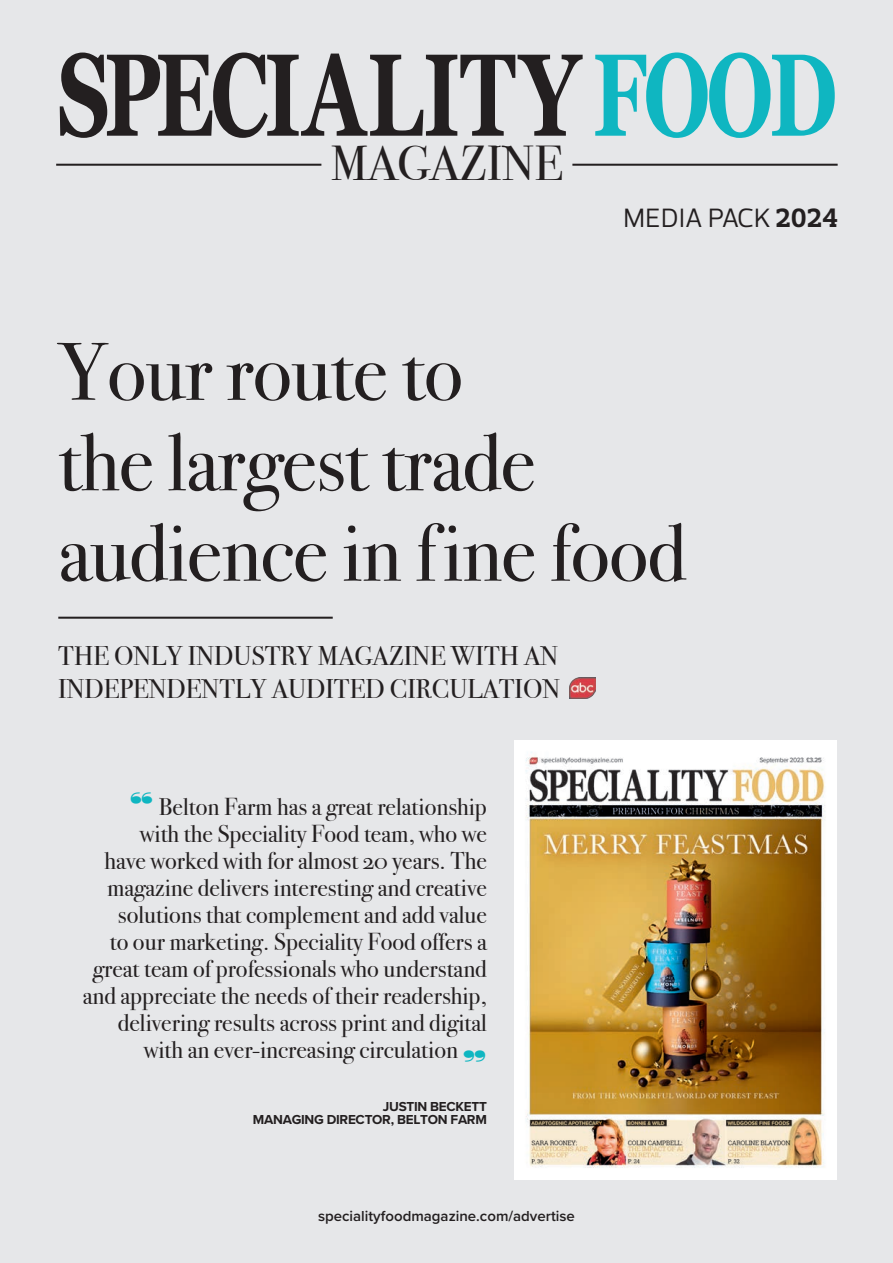
<style>
.page{position:relative;width:893px;height:1263px;background:#e6e7e9}
.page>*{position:absolute;margin:0;border:0;box-sizing:border-box;transform-origin:0 0}
.t1{font:700 116.85px "Georgia";letter-spacing:-.05em;color:#231f20;scale:.7 1}
.SF_BODY_COPY{font:81.75px/90.4px "Bodoni Svty Two OSITCTT";letter-spacing:-.01em;color:#231f20}
.t2{font:48.9px "Bodoni Svty Two OSITCTT";color:#231f20}
.SF_BODY_COPY-2{font:700 expanded 43.05px "Bodoni URW";color:#0fb6c1}
.SF_BODY_COPY-3{font:27px/32.4px "Bodoni Svty Two OSITCTT";color:#231f20}
.t3{font:27px "Prelo";letter-spacing:.015em;color:#231f20}
.SF_BODY_COPY-4{font:24.45px "Bodoni Svty Two OSITCTT";color:#231f20}
.t4{font:600 15px "Proxima Nova";color:#231f20}
.New_NIB_DATE_subhead{font:700 13.5px "Proxima Nova";letter-spacing:-.02em;color:#231f20}
.s1{color:#0fb6c1}
.s2{font-family:"Prelo Slab";font-weight:700}
.s3{font-family:"Bodoni URW";font-weight:700;font-stretch:expanded;font-size:43.05px;color:#0fb6c1}
</style>
<div class="page">
<img style="left:514px;top:741px;width:323px;height:438px">
<hr style="left:56px;top:164px;width:265px;height:2px;background:#231f20">
<hr style="left:572px;top:164px;width:266px;height:2px;background:#231f20">
<hr style="left:58px;top:617px;width:275px;height:2px;background:#231f20">
<img style="left:569px;top:677px;width:26px;height:22px">
<p class="t1" style="left:57px;top:7px;width:1116px">SPECIALITY <span class="s1">FOOD</span></p>
<p class="t2" style="left:331px;top:135px;width:233px">MAGAZINE</p>
<p class="t3" style="left:624px;top:202px;width:216px">MEDIA PACK <span class="s2">2024</span></p>
<p class="SF_BODY_COPY" style="left:58px;top:327px;width:630px">Your route to<br>the largest trade audience in fine food</p>
<p class="SF_BODY_COPY-3" style="left:58px;top:640px;width:503px">THE ONLY INDUSTRY MAGAZINE WITH AN<br>INDEPENDENTLY AUDITED CIRCULATION</p>
<p class="SF_BODY_COPY-4" style="left:129px;top:792px;width:359px"><span class="s3">“</span> Belton Farm has a great relationship</p>
<p class="SF_BODY_COPY-4" style="left:140px;top:819px;width:348px">with the Speciality Food team, who we</p>
<p class="SF_BODY_COPY-4" style="left:105px;top:846px;width:384px">have worked with for almost 20 years. The</p>
<p class="SF_BODY_COPY-4" style="left:107px;top:873px;width:381px">magazine delivers interesting and creative</p>
<p class="SF_BODY_COPY-4" style="left:118px;top:900px;width:371px">solutions that complement and add value</p>
<p class="SF_BODY_COPY-4" style="left:110px;top:927px;width:379px">to our marketing. Speciality Food offers a</p>
<p class="SF_BODY_COPY-4" style="left:93px;top:954px;width:396px">great team of professionals who understand</p>
<p class="SF_BODY_COPY-4" style="left:83px;top:981px;width:406px">and appreciate the needs of their readership,</p>
<p class="SF_BODY_COPY-4" style="left:118px;top:1008px;width:371px">delivering results across print and digital</p>
<p class="SF_BODY_COPY-4" style="left:144px;top:1035px;width:316px">with an ever-increasing circulation</p>
<p class="SF_BODY_COPY-2" style="left:462px;top:1040px;width:26px">”</p>
<p class="New_NIB_DATE_subhead" style="left:383px;top:1096px;width:106px">JUSTIN BECKETT</p>
<p class="New_NIB_DATE_subhead" style="left:253px;top:1109px;width:235px">MANAGING DIRECTOR, BELTON FARM</p>
<p class="t4" style="left:318px;top:1205px;width:258px">specialityfoodmagazine.com/advertise</p>
</div>
